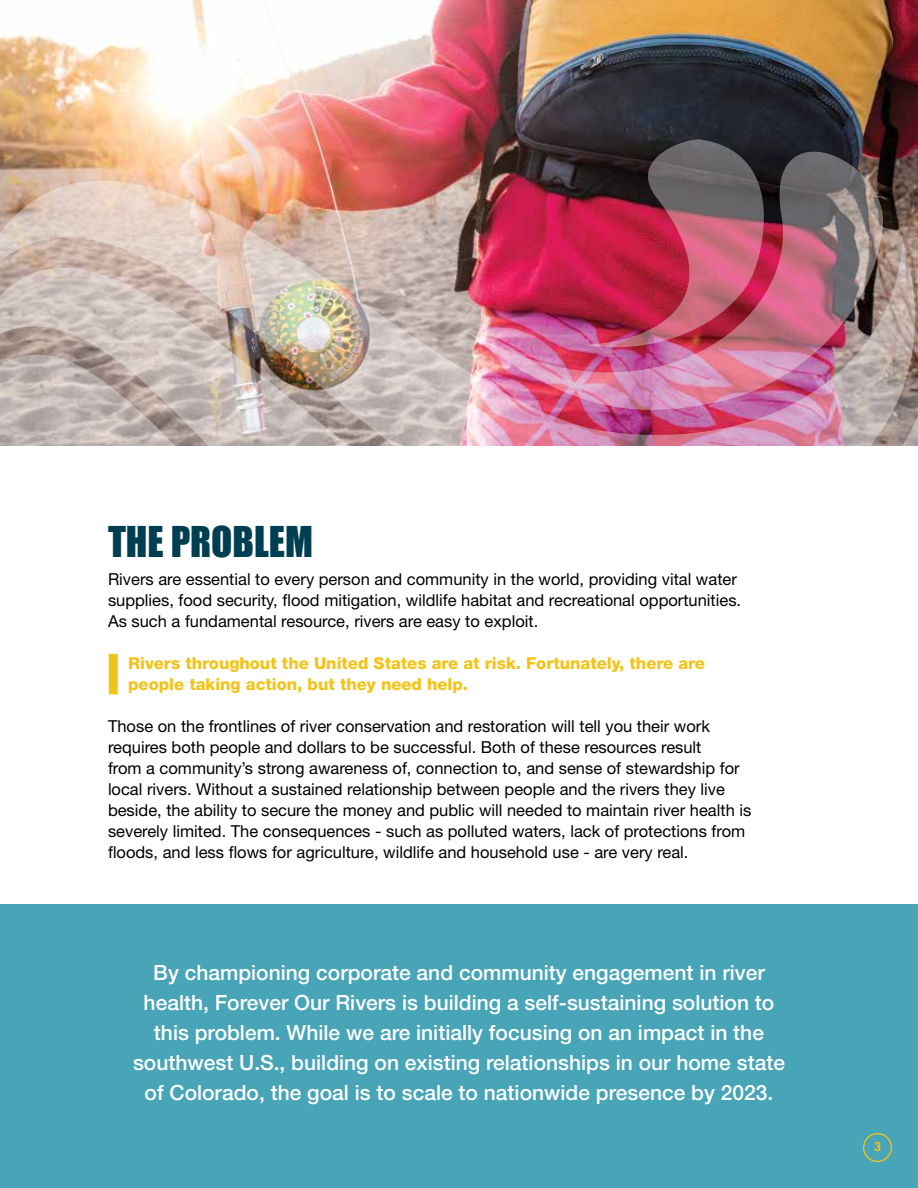
<style>
.page{position:relative;width:918px;height:1188px;background:#fff}
.page>*{position:absolute;margin:0;border:0;box-sizing:border-box;transform-origin:0 0}
.t1{font:39px "Impact";color:#003e52}
.t2{font:500 21px/30px "Helvetica Neue LT Std";color:#fff;text-align:center}
.t3{font:16.5px/21px "Helvetica Neue LT Std";color:#000}
.t4{font:800 16.5px/21px "Helvetica Neue LT Std";color:#f3c317}
.t5{font:700 condensed 13.2px "Helvetica Neue LT Std";color:#f3c317}
</style>
<div class="page">
<img style="left:0;top:0;width:918px;height:138px">
<img style="left:0;top:138px;width:918px;height:308px">
<div style="left:0;top:904px;width:918px;height:284px;background:#48a4b7"></div>
<div style="left:863px;top:1133px;width:29px;height:29px;border:1px solid #f3c317;border-radius:50%"></div>
<div style="left:109px;top:654px;width:9px;height:40px;background:#f3c317"></div>
<h1 class="t1" style="left:108px;top:512px;width:207px">THE PROBLEM</h1>
<p class="t3" style="left:108px;top:568px;width:635px">Rivers are essential to every person and community in the world, providing vital water supplies, food security, flood mitigation, wildlife habitat and recreational opportunities.<br>As such a fundamental resource, rivers are easy to exploit.</p>
<p class="t4" style="left:128px;top:653px;width:578px">Rivers throughout the United States are at risk. Fortunately, there are people taking action, but they need help.</p>
<p class="t3" style="left:108px;top:715px;width:645px">Those on the frontlines of river conservation and restoration will tell you their work requires both people and dollars to be successful. Both of these resources result<br>from a community’s strong awareness of, connection to, and sense of stewardship for local rivers. Without a sustained relationship between people and the rivers they live beside, the ability to secure the money and public will needed to maintain river health is severely limited. The consequences - such as polluted waters, lack of protections from floods, and less flows for agriculture, wildlife and household use - are very real.</p>
<p class="t2" style="left:133px;top:958px;width:654px">By championing corporate and community engagement in river health, Forever Our Rivers is building a self-sustaining solution to this problem. While we are initially focusing on an impact in the southwest U.S., building on existing relationships in our home state of Colorado, the goal is to scale to nationwide presence by 2023.</p>
<p class="t5" style="left:874px;top:1139px;width:8px">3</p>
</div>
